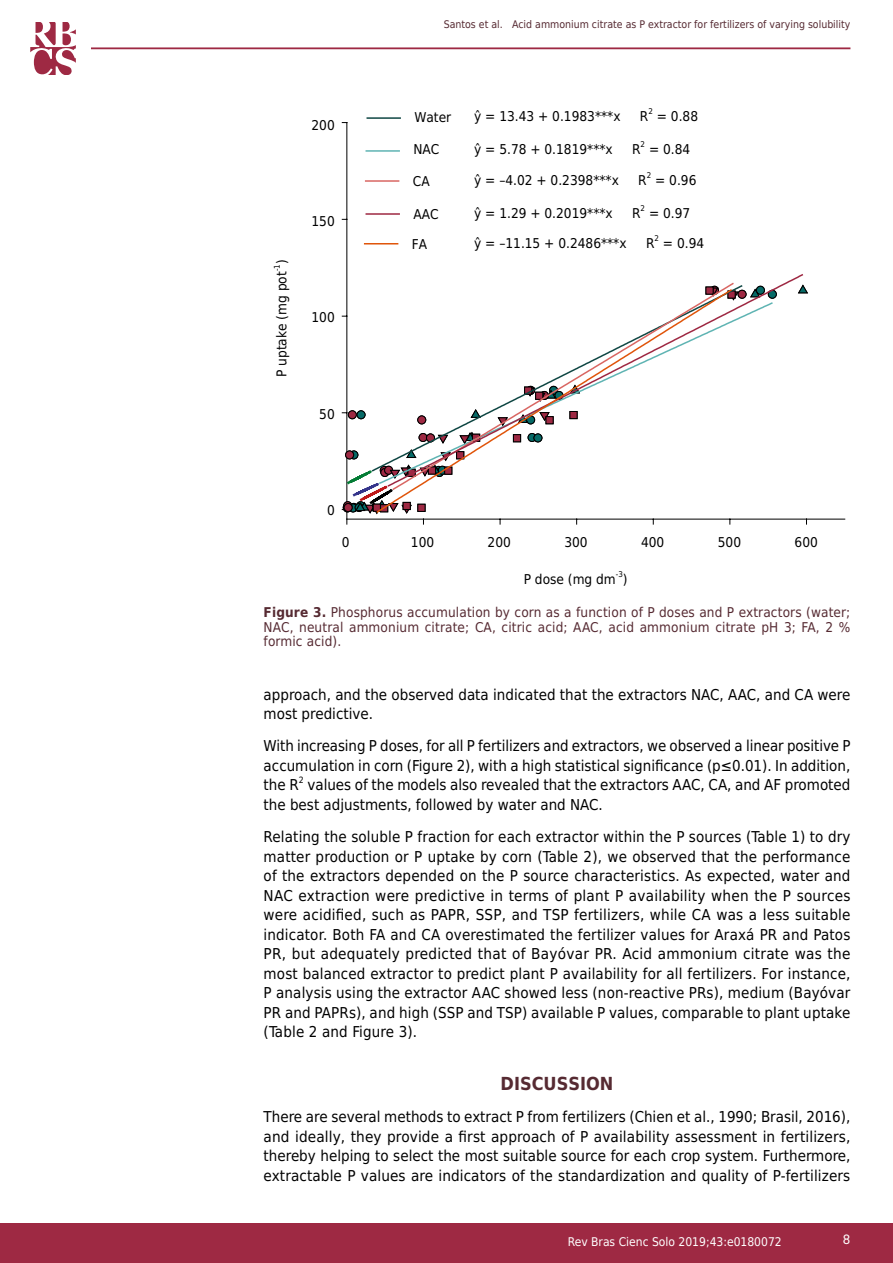
<style>
.page{position:relative;width:893px;height:1263px;background:#fff}
.page>*{position:absolute;margin:0;border:0;box-sizing:border-box;transform-origin:0 0}
.t1{font:700 18px "DejaVu Sans Condensed";color:#562a32}
.t2{font:15px/19.5px "DejaVu Sans Condensed";color:#000;text-align:justify}
.t3{font:13.5px "DejaVu Sans Condensed";color:#000}
.t4{font:13.5px/14.2px "DejaVu Sans Condensed";letter-spacing:.01em;color:#562a32;text-align:justify}
.t5{font:13.5px "Akkurat Pro";color:#fff}
.t6{font:12px "DejaVu Sans Condensed";color:#fff}
.t7{font:10.5px "DejaVu Sans Condensed";color:#562a32}
.t8{font:8.7px "DejaVu Sans Condensed";color:#000}
.t9{font:7.95px "DejaVu Sans Condensed";color:#000}
.s1{font-weight:700}
</style>
<div class="page">
<div style="left:0;top:1223px;width:893px;height:40px;background:#9e2943"></div>
<hr style="left:91px;top:47px;width:759px;height:2px;background:#9e2943">
<svg style="left:30px;top:22px;width:46px;height:52px"></svg>
<hr style="left:347px;top:519px;width:498px;height:1px;background:#000">
<hr style="left:346px;top:123px;width:1px;height:396px;background:#000">
<svg style="left:805px;top:288px;width:3px;height:6px"></svg>
<svg style="left:705px;top:274px;width:100px;height:48px"></svg>
<svg style="left:481px;top:287px;width:253px;height:161px"></svg>
<hr style="left:366px;top:117px;width:35px;height:2px;background:#104744">
<hr style="left:366px;top:150px;width:34px;height:2px;background:#5fb4b3">
<hr style="left:365px;top:180px;width:34px;height:2px;background:#d96763">
<hr style="left:366px;top:213px;width:34px;height:2px;background:#9e2943">
<hr style="left:364px;top:243px;width:34px;height:1px;background:#e0550b">
<svg style="left:342px;top:409px;width:139px;height:115px"></svg>
<p class="t3" style="left:311px;top:114px;width:25px">200</p>
<p class="t3" style="left:271px;top:264px;width:6px;rotate:-90deg">)</p>
<p class="t9" style="left:270px;top:271px;width:9px;rotate:-90deg">-1</p>
<p class="t3" style="left:271px;top:377px;width:107px;rotate:-90deg">P uptake (mg pot</p>
<p class="t3" style="left:311px;top:210px;width:25px">150</p>
<p class="t3" style="left:311px;top:307px;width:25px">100</p>
<p class="t3" style="left:319px;top:403px;width:17px">50</p>
<p class="t7" style="left:444px;top:16px;width:408px">Santos et al. Acid ammonium citrate as P extractor for fertilizers of varying solubility</p>
<p class="t3" style="left:414px;top:106px;width:38px">Water</p>
<p class="t3" style="left:413px;top:139px;width:28px">NAC</p>
<p class="t3" style="left:413px;top:170px;width:18px">CA</p>
<p class="t3" style="left:413px;top:203px;width:27px">AAC</p>
<p class="t3" style="left:412px;top:233px;width:17px">FA</p>
<p class="t3" style="left:474px;top:105px;width:148px">ŷ = 13.43 + 0.1983***x</p>
<p class="t3" style="left:640px;top:105px;width:10px">R</p>
<p class="t9" style="left:648px;top:105px;width:6px">2</p>
<p class="t3" style="left:657px;top:105px;width:43px">= 0.88</p>
<p class="t3" style="left:474px;top:138px;width:140px">ŷ = 5.78 + 0.1819***x</p>
<p class="t3" style="left:632px;top:138px;width:10px">R</p>
<p class="t9" style="left:641px;top:138px;width:6px">2</p>
<p class="t3" style="left:649px;top:138px;width:43px">= 0.84</p>
<p class="t3" style="left:474px;top:169px;width:146px">ŷ = –4.02 + 0.2398***x</p>
<p class="t3" style="left:638px;top:169px;width:10px">R</p>
<p class="t9" style="left:647px;top:169px;width:6px">2</p>
<p class="t3" style="left:655px;top:169px;width:43px">= 0.96</p>
<p class="t3" style="left:474px;top:202px;width:140px">ŷ = 1.29 + 0.2019***x</p>
<p class="t3" style="left:632px;top:202px;width:10px">R</p>
<p class="t9" style="left:641px;top:202px;width:6px">2</p>
<p class="t3" style="left:649px;top:202px;width:43px">= 0.97</p>
<p class="t3" style="left:474px;top:232px;width:154px">ŷ = –11.15 + 0.2486***x</p>
<p class="t3" style="left:646px;top:232px;width:10px">R</p>
<p class="t9" style="left:654px;top:232px;width:6px">2</p>
<p class="t3" style="left:663px;top:232px;width:43px">= 0.94</p>
<p class="t3" style="left:327px;top:499px;width:9px">0</p>
<p class="t3" style="left:342px;top:531px;width:9px">0</p>
<p class="t3" style="left:411px;top:531px;width:25px">100</p>
<p class="t3" style="left:488px;top:531px;width:25px">200</p>
<p class="t3" style="left:564px;top:531px;width:25px">300</p>
<p class="t3" style="left:641px;top:531px;width:25px">400</p>
<p class="t3" style="left:718px;top:531px;width:25px">500</p>
<p class="t3" style="left:795px;top:531px;width:25px">600</p>
<p class="t3" style="left:524px;top:568px;width:94px">P dose (mg dm</p>
<p class="t9" style="left:616px;top:568px;width:9px">-3</p>
<p class="t3" style="left:623px;top:568px;width:6px">)</p>
<p class="t4" style="left:264px;top:605px;width:588px"><span class="s1">Figure 3.</span> Phosphorus accumulation by corn as a function of P doses and P extractors (water; NAC, neutral ammonium citrate; CA, citric acid; AAC, acid ammonium citrate pH 3; FA, 2 % formic acid).</p>
<p class="t2" style="left:264px;top:684px;width:588px">approach, and the observed data indicated that the extractors NAC, AAC, and CA were most predictive.</p>
<p class="t2" style="left:264px;top:736px;width:588px">With increasing P doses, for all P fertilizers and extractors, we observed a linear positive P accumulation in corn (Figure 2), with a high statistical significance (p≤0.01). In addition, the R</p>
<p class="t8" style="left:299px;top:773px;width:6px">2</p>
<p class="t2" style="left:264px;top:775px;width:588px;text-indent:44px">values of the models also revealed that the extractors AAC, CA, and AF promoted the best adjustments, followed by water and NAC.</p>
<p class="t2" style="left:264px;top:827px;width:588px">Relating the soluble P fraction for each extractor within the P sources (Table 1) to dry matter production or P uptake by corn (Table 2), we observed that the performance of the extractors depended on the P source characteristics. As expected, water and NAC extraction were predictive in terms of plant P availability when the P sources were acidified, such as PAPR, SSP, and TSP fertilizers, while CA was a less suitable indicator. Both FA and CA overestimated the fertilizer values for Araxá PR and Patos PR, but adequately predicted that of Bayóvar PR. Acid ammonium citrate was the most balanced extractor to predict plant P availability for all fertilizers. For instance, P analysis using the extractor AAC showed less (non-reactive PRs), medium (Bayóvar PR and PAPRs), and high (SSP and TSP) available P values, comparable to plant uptake (Table 2 and Figure 3).</p>
<p class="t1" style="left:501px;top:1069px;width:114px">DISCUSSION</p>
<p class="t2" style="left:264px;top:1107px;width:588px">There are several methods to extract P from fertilizers (Chien et al., 1990; Brasil, 2016), and ideally, they provide a first approach of P availability assessment in fertilizers, thereby helping to select the most suitable source for each crop system. Furthermore, extractable P values are indicators of the standardization and quality of P-fertilizers</p>
<p class="t6" style="left:568px;top:1231px;width:215px">Rev Bras Cienc Solo 2019;43:e0180072</p>
<p class="t5" style="left:843px;top:1231px;width:9px">8</p>
</div>
